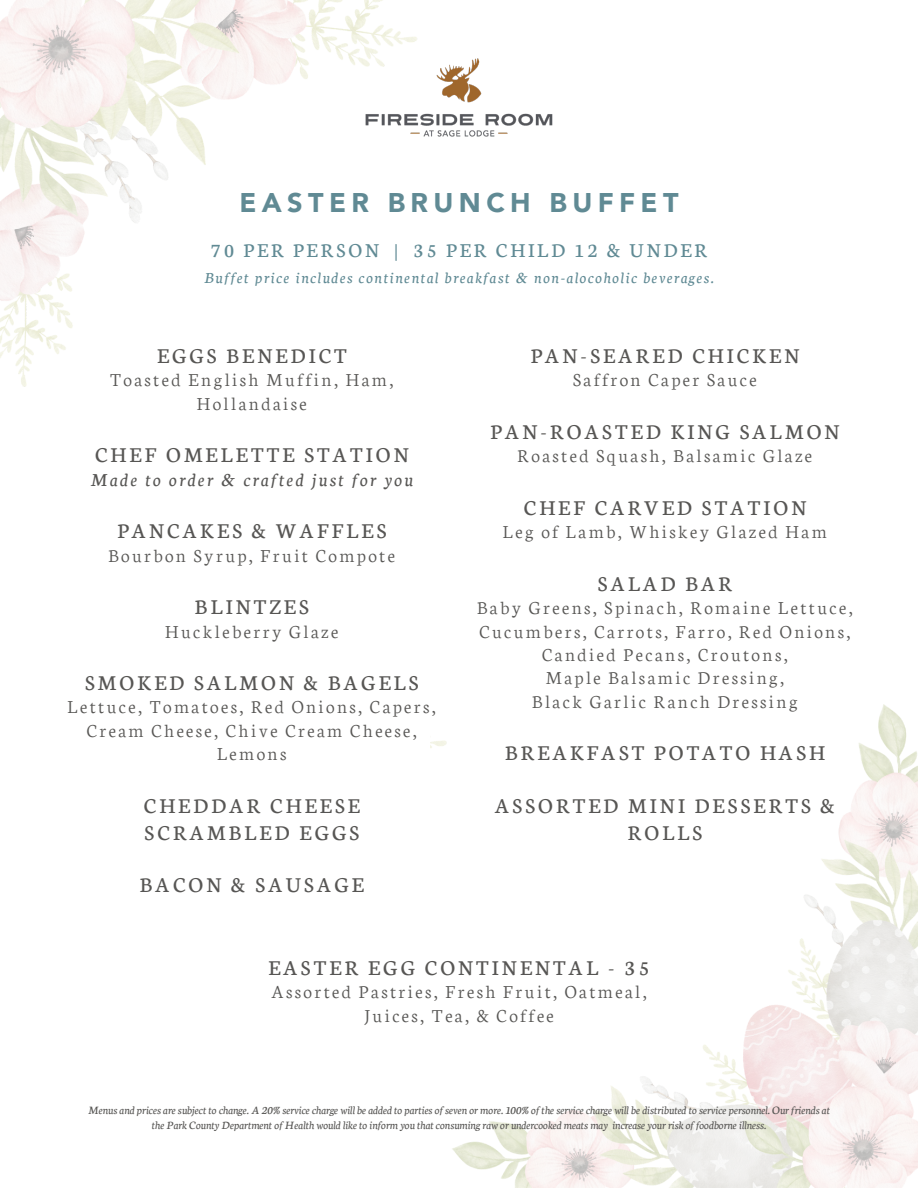
<style>
.page{position:relative;width:918px;height:1188px;background:#fff}
.page>*{position:absolute;margin:0;border:0;box-sizing:border-box;transform-origin:0 0}
.t1{font:900 27px "Avenir";letter-spacing:.2em;color:#608a94}
.Food_Name{font:22.5px/27px "Neuton";letter-spacing:.15em;color:#575654}
.Food_Name-2{font:21px "Neuton";letter-spacing:.15em;color:#608a94}
.Food_Description{font:300 19.5px/23.4px "Neuton";letter-spacing:.12em;color:#575654;text-align:center}
.Food_Description-2{font:italic 19.5px "Neuton";letter-spacing:.12em;color:#575654}
.Food_Name-3{font:300 19.5px "Neuton";letter-spacing:.12em;color:#575654}
.Food_Name-4{font:italic 16.5px "Neuton";letter-spacing:.1em;color:#608a94}
.t2{font:italic 12px/14.4px "Neuton";color:#575654;text-align:center}
</style>
<div class="page">
<img style="left:0;top:0;width:417px;height:387px">
<img style="left:430px;top:704px;width:488px;height:484px">
<img style="left:360px;top:54px;width:193px;height:87px">
<p class="t1" style="left:239px;top:179px;width:441px">EASTER BRUNCH BUFFET</p>
<p class="Food_Name-2" style="left:211px;top:240px;width:498px">70 PER PERSON | 35 PER CHILD 12 &amp; UNDER</p>
<p class="Food_Name-4" style="left:204px;top:269px;width:511px">Buffet price includes continental breakfast &amp; non-alocoholic beverages.</p>
<p class="Food_Name" style="left:157px;top:342px;width:191px">EGGS BENEDICT</p>
<p class="Food_Description" style="left:110px;top:369px;width:285px">Toasted English Muffin, Ham,<br>Hollandaise</p>
<p class="Food_Name" style="left:95px;top:442px;width:315px">CHEF OMELETTE STATION</p>
<p class="Food_Description-2" style="left:91px;top:469px;width:324px">Made to order &amp; crafted just for you</p>
<p class="Food_Name" style="left:117px;top:518px;width:270px">PANCAKES &amp; WAFFLES</p>
<p class="Food_Description" style="left:108px;top:544px;width:288px">Bourbon Syrup, Fruit Compote</p>
<p class="Food_Name" style="left:195px;top:594px;width:115px">BLINTZES</p>
<p class="Food_Description" style="left:165px;top:620px;width:175px">Huckleberry Glaze</p>
<p class="Food_Name" style="left:85px;top:669px;width:335px">SMOKED SALMON &amp; BAGELS</p>
<p class="Food_Description" style="left:68px;top:696px;width:370px">Lettuce, Tomatoes, Red Onions, Capers,<br>Cream Cheese, Chive Cream Cheese,<br>Lemons</p>
<p class="Food_Name" style="left:144px;top:792px;width:217px">CHEDDAR CHEESE<br>SCRAMBLED EGGS</p>
<p class="Food_Name" style="left:140px;top:872px;width:225px">BACON &amp; SAUSAGE</p>
<p class="Food_Name" style="left:531px;top:342px;width:270px">PAN-SEARED CHICKEN</p>
<p class="Food_Description" style="left:573px;top:369px;width:185px">Saffron Caper Sauce</p>
<p class="Food_Name" style="left:491px;top:418px;width:350px">PAN-ROASTED KING SALMON</p>
<p class="Food_Description" style="left:518px;top:444px;width:296px">Roasted Squash, Balsamic Glaze</p>
<p class="Food_Name" style="left:524px;top:494px;width:284px">CHEF CARVED STATION</p>
<p class="Food_Description" style="left:503px;top:520px;width:326px">Leg of Lamb, Whiskey Glazed Ham</p>
<p class="Food_Name" style="left:598px;top:570px;width:135px">SALAD BAR</p>
<p class="Food_Description" style="left:477px;top:596px;width:377px">Baby Greens, Spinach, Romaine Lettuce,<br>Cucumbers, Carrots, Farro, Red Onions,<br>Candied Pecans, Croutons,</p>
<p class="Food_Description" style="left:546px;top:666px;width:240px">Maple Balsamic Dressing,</p>
<p class="Food_Name-3" style="left:532px;top:691px;width:267px">Black Garlic Ranch Dressing</p>
<p class="Food_Name" style="left:505px;top:740px;width:321px">BREAKFAST POTATO HASH</p>
<p class="Food_Name" style="left:495px;top:792px;width:341px;text-align:center">ASSORTED MINI DESSERTS &amp;<br>ROLLS</p>
<p class="Food_Name" style="left:268px;top:954px;width:383px">EASTER EGG CONTINENTAL - 35</p>
<p class="Food_Description" style="left:271px;top:980px;width:377px">Assorted Pastries, Fresh Fruit, Oatmeal,</p>
<p class="Food_Description" style="left:364px;top:1004px;width:191px">Juices, Tea, &amp; Coffee</p>
<p class="t2" style="left:88px;top:1103px;width:743px">Menus and prices are subject to change. A 20% service charge will be added to parties of seven or more. 100% of the service charge will be distributed to service personnel. Our friends at the Park County Department of Health would like to inform you that consuming raw or undercooked meats may increase your risk of foodborne illness.</p>
</div>
